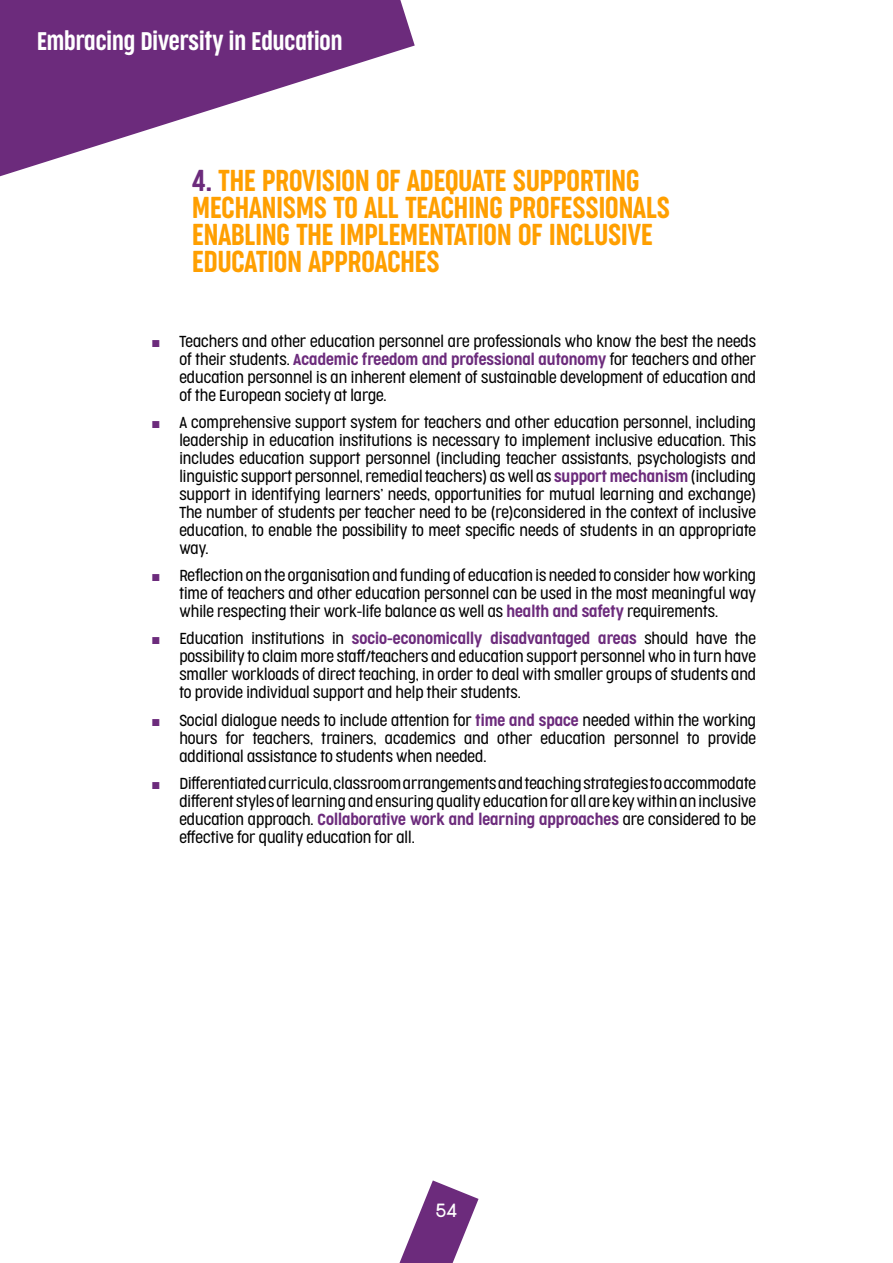
<style>
.page{position:relative;width:893px;height:1263px;background:#fff}
.page>*{position:absolute;margin:0;border:0;box-sizing:border-box;transform-origin:0 0}
.t1{font:300 28.5px/27px "Cocogoose Compressed";color:#ff9f00}
.t2{font:300 24px "Cocogoose Compressed";color:#fff}
.t3{font:300 18px "Cocogoose Pro";color:#fff}
.t4{font:300 15px/18px "Cocogoose Condensed";color:#000;text-align:justify}
.s1{color:#6c2b7c}
.s2{font-family:"Arial Narrow";font-weight:400;color:#6c2b7c}
</style>
<div class="page">
<svg style="left:399px;top:1180px;width:79px;height:83px"></svg>
<svg style="left:0;top:0;width:415px;height:177px;fill:#6c2b7c"></svg>
<h2 class="t2" style="left:37px;top:25px;width:307px">Embracing Diversity in Education</h2>
<h1 class="t1" style="left:192px;top:167px;width:479px"><span class="s1">4.</span> THE PROVISION OF ADEQUATE SUPPORTING MECHANISMS TO ALL TEACHING PROFESSIONALS ENABLING THE IMPLEMENTATION OF INCLUSIVE EDUCATION APPROACHES</h1>
<p class="t4" style="left:179px;top:333px;width:578px;text-indent:-27px"><span class="s2">■</span> Teachers and other education personnel are professionals who know the best the needs of their students. <span class="s1">Academic freedom and professional autonomy</span> for teachers and other education personnel is an inherent element of sustainable development of education and of the European society at large.</p>
<p class="t4" style="left:179px;top:414px;width:578px;text-indent:-27px"><span class="s2">■</span> A comprehensive support system for teachers and other education personnel, including leadership in education institutions is necessary to implement inclusive education. This includes education support personnel (including teacher assistants, psychologists and linguistic support personnel, remedial teachers) as well as <span class="s1">support mechanism</span> (including support in identifying learners’ needs, opportunities for mutual learning and exchange)<br>The number of students per teacher need to be (re)considered in the context of inclusive education, to enable the possibility to meet specific needs of students in an appropriate way.</p>
<p class="t4" style="left:179px;top:567px;width:578px;text-indent:-27px"><span class="s2">■</span> Reflection on the organisation and funding of education is needed to consider how working time of teachers and other education personnel can be used in the most meaningful way while respecting their work-life balance as well as <span class="s1">health and safety</span> requirements.</p>
<p class="t4" style="left:179px;top:630px;width:578px;text-indent:-27px"><span class="s2">■</span> Education institutions in <span class="s1">socio-economically disadvantaged areas</span> should have the possibility to claim more staff/teachers and education support personnel who in turn have smaller workloads of direct teaching, in order to deal with smaller groups of students and to provide individual support and help their students.</p>
<p class="t4" style="left:179px;top:711px;width:578px;text-indent:-27px"><span class="s2">■</span> Social dialogue needs to include attention for <span class="s1">time and space</span> needed within the working hours for teachers, trainers, academics and other education personnel to provide additional assistance to students when needed.</p>
<p class="t4" style="left:179px;top:774px;width:578px;text-indent:-27px"><span class="s2">■</span> Differentiated curricula, classroom arrangements and teaching strategies to accommodate different styles of learning and ensuring quality education for all are key within an inclusive education approach. <span class="s1">Collaborative work and learning approaches</span> are considered to be effective for quality education for all.</p>
<p class="t3" style="left:435px;top:1198px;width:24px">54</p>
</div>
